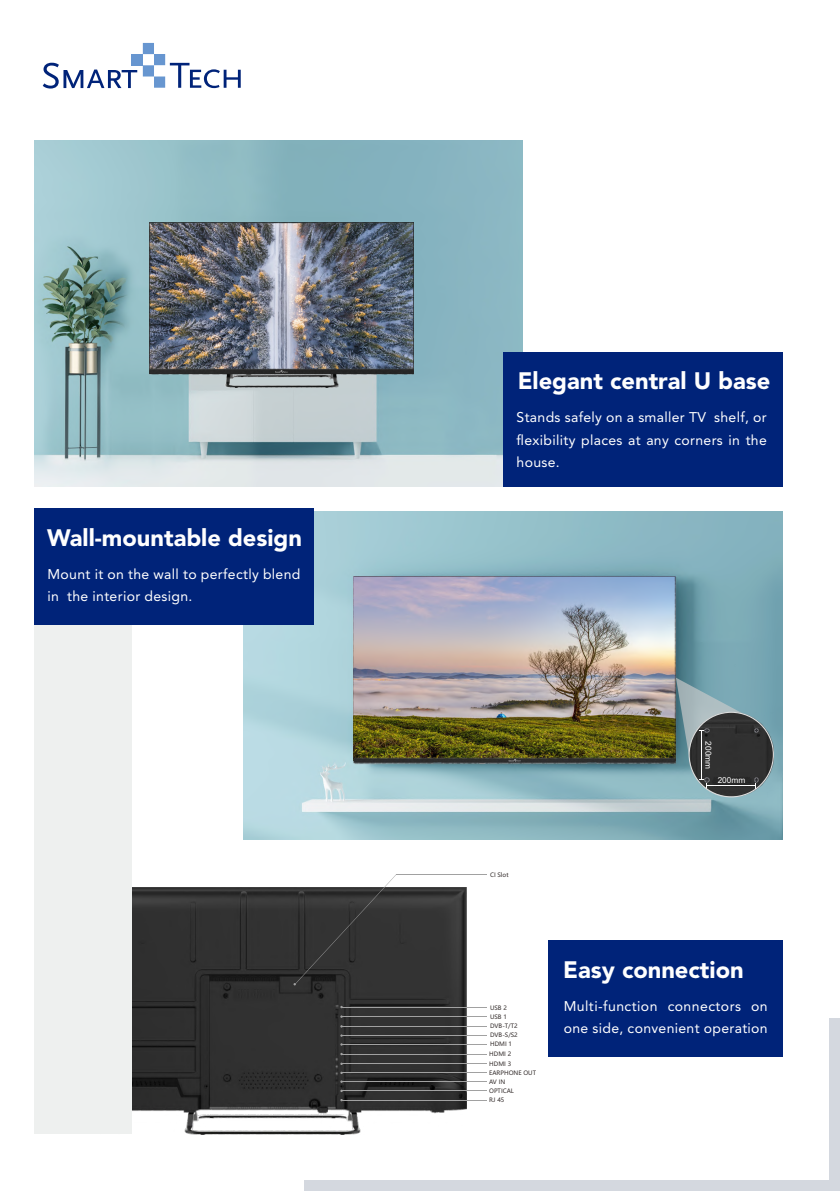
<style>
.page{position:relative;width:840px;height:1191px;background:#fff}
.page>*{position:absolute;margin:0;border:0;box-sizing:border-box;transform-origin:0 0}
.t1{font:900 23.6px "Avenir";color:#fefefe}
.t2{font:14px/22.2px "Avenir";letter-spacing:.025em;color:#fff}
.t3{font:8.2px "Arial";color:#fefefe}
.t4{font:6px/10px "Microsoft Ya Hei";color:#332c2b}
</style>
<div class="page">
<img style="left:132px;top:888px;width:334px;height:246px">
<hr style="left:395px;top:874px;width:91px;height:1px;background:#a1a1a1">
<svg style="left:293px;top:874px;width:103px;height:111px;background:#4a4a4a"></svg>
<hr style="left:342px;top:1044px;width:144px;height:1px;background:#a1a1a1">
<hr style="left:342px;top:1053px;width:144px;height:1px;background:#a1a1a1">
<hr style="left:342px;top:1063px;width:144px;height:1px;background:#a1a1a1">
<hr style="left:342px;top:1081px;width:144px;height:1px;background:#a1a1a1">
<hr style="left:342px;top:1090px;width:144px;height:1px;background:#a1a1a1">
<hr style="left:342px;top:1099px;width:144px;height:1px;background:#a1a1a1">
<hr style="left:342px;top:1006px;width:144px;height:1px;background:#a1a1a1">
<hr style="left:342px;top:1016px;width:144px;height:1px;background:#a1a1a1">
<hr style="left:342px;top:1026px;width:144px;height:1px;background:#a1a1a1">
<hr style="left:342px;top:1035px;width:144px;height:1px;background:#a1a1a1">
<hr style="left:342px;top:1072px;width:144px;height:1px;background:#a1a1a1">
<div style="left:304px;top:1180px;width:535px;height:11px;background:#d4d8df"></div>
<div style="left:828px;top:1019px;width:11px;height:172px;background:#d4d8df"></div>
<svg style="left:43px;top:63px;width:94px;height:26px"></svg>
<div style="left:131px;top:54px;width:12px;height:11px;background:#6796d0"></div>
<svg style="left:143px;top:43px;width:97px;height:45px"></svg>
<img style="left:243px;top:511px;width:539px;height:328px">
<div style="left:34px;top:549px;width:98px;height:585px;background:#eef0ef"></div>
<img style="left:34px;top:140px;width:488px;height:346px">
<div style="left:503px;top:352px;width:279px;height:134px;background:#002379"></div>
<div style="left:34px;top:508px;width:279px;height:116px;background:#002379"></div>
<div style="left:548px;top:940px;width:234px;height:116px;background:#002379"></div>
<img style="left:688px;top:712px;width:85px;height:84px">
<hr style="left:706px;top:785px;width:49px;height:1px;background:#fefefe">
<hr style="left:700px;top:730px;width:1px;height:49px;background:#fefefe">
<svg style="left:675px;top:677px;width:71px;height:89px;background:#63767a"></svg>
<svg style="left:753px;top:728px;width:5px;height:5px"></svg>
<svg style="left:753px;top:778px;width:5px;height:10px"></svg>
<svg style="left:698px;top:778px;width:10px;height:10px"></svg>
<img style="left:353px;top:576px;width:322px;height:188px">
<svg style="left:508px;top:759px;width:12px;height:2px"></svg>
<img style="left:149px;top:223px;width:264px;height:164px">
<svg style="left:275px;top:370px;width:12px;height:3px"></svg>
<h1 class="t1" style="left:47px;top:522px;width:256px">Wall-mountable design</h1>
<p class="t2" style="left:48px;top:564px;width:254px">Mount it on the wall to perfectly blend in the interior design.</p>
<h1 class="t1" style="left:517px;top:365px;width:254px">Elegant central U base</h1>
<p class="t2" style="left:516px;top:408px;width:251px;text-align:justify">Stands safely on a smaller TV shelf, or flexibility places at any corners in the house.</p>
<p class="t3" style="left:711px;top:741px;width:29px;rotate:90deg">200mm</p>
<p class="t3" style="left:717px;top:776px;width:29px">200mm</p>
<p class="t4" style="left:490px;top:870px;width:20px">CI Slot</p>
<p class="t4" style="left:490px;top:1003px;width:18px">USB 2</p>
<p class="t4" style="left:490px;top:1012px;width:18px">USB 1</p>
<p class="t4" style="left:490px;top:1030px;width:29px">DVB-S/S2</p>
<p class="t4" style="left:490px;top:1021px;width:29px">DVB-T/T2</p>
<p class="t4" style="left:489px;top:1039px;width:24px">HDMI 1<br>HDMI 2</p>
<p class="t4" style="left:489px;top:1077px;width:18px">AV IN</p>
<p class="t4" style="left:489px;top:1095px;width:17px">RJ 45</p>
<p class="t4" style="left:489px;top:1059px;width:23px">HDMI 3</p>
<p class="t4" style="left:489px;top:1086px;width:26px">OPTICAL</p>
<p class="t4" style="left:489px;top:1068px;width:48px">EARPHONE OUT</p>
<h1 class="t1" style="left:563px;top:954px;width:182px">Easy connection</h1>
<p class="t2" style="left:563px;top:996px;width:205px">Multi-function connectors on one side, convenient operation</p>
</div>
